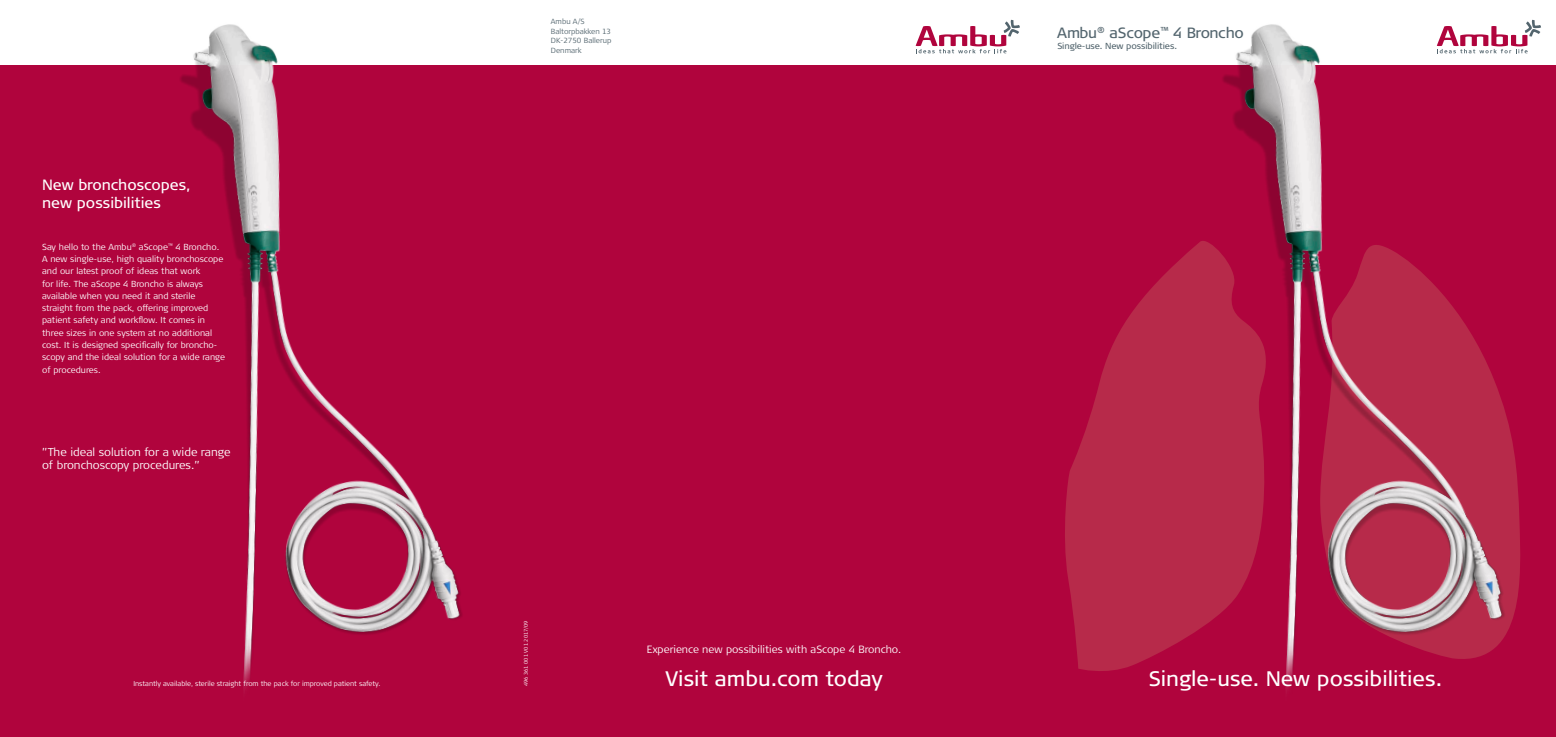
<style>
.page{position:relative;width:1556px;height:737px;background:#fff}
.page>*{position:absolute;margin:0;border:0;box-sizing:border-box;transform-origin:0 0}
.t1{font:21px "Signa Column";color:#fff}
.t2{font:14.88px/17.5px "Signa Column";color:#fff}
.t3{font:14.88px "Signa Column";letter-spacing:-.035em;color:#53656e}
.t4{font:300 11.38px/13.1px "Signa Column";color:#fff}
.t5{font:300 10.5px "Signa Column";color:#fff}
.t6{font:300 8.75px/12.2px "Signa Column";color:#fff}
.t7{font:8.75px "Signa Column";letter-spacing:-.01em;color:#53656e}
.t8{font:300 7.44px/9.6px "Signa Column";color:#53656e}
.t9{font:300 7px "Signa Column";color:#fff}
.t10{font:300 5.25px "Signa Column";color:#fff}
</style>
<div class="page">
<div style="left:1034px;top:66px;width:521px;height:671px;background:#b0043d"></div>
<div style="left:513px;top:66px;width:521px;height:671px;background:#b0043d"></div>
<div style="left:0;top:66px;width:513px;height:671px;background:#b0043d"></div>
<svg style="left:1065px;top:241px;width:145px;height:430px;fill:#b72a4a"></svg>
<img style="left:1210px;top:24px;width:313px;height:667px">
<img style="left:168px;top:24px;width:313px;height:667px">
<svg style="left:1436px;top:20px;width:104px;height:33px"></svg>
<svg style="left:915px;top:20px;width:104px;height:33px"></svg>
<h2 class="t2" style="left:42px;top:176px;width:150px">New bronchoscopes, new possibilities</h2>
<p class="t6" style="left:42px;top:241px;width:184px">Say hello to the Ambu<sup>®</sup> aScope<sup>™</sup> 4 Broncho.<br>A new single-use, high quality bronchoscope and our latest proof of ideas that work<br>for life. The aScope 4 Broncho is always available when you need it and sterile straight from the pack, offering improved patient safety and workflow. It comes in three sizes in one system at no additional cost. It is designed specifically for broncho&shy;scopy and the ideal solution for a wide range of procedures.</p>
<h3 class="t4" style="left:42px;top:445px;width:190px">”The ideal solution for a wide range of bronchoscopy procedures.”</h3>
<p class="t8" style="left:551px;top:17px;width:62px">Ambu A/S<br>Baltorpbakken 13<br>DK-2750 Ballerup<br>Denmark</p>
<p class="t10" style="left:523px;top:686px;width:67px;rotate:-90deg">496 361 001 V01 2017/09</p>
<p class="t5" style="left:647px;top:643px;width:256px">Experience new possibilities with aScope 4 Broncho.</p>
<p class="t9" style="left:133px;top:679px;width:248px">Instantly available, sterile straight from the pack for improved patient safety.</p>
<h1 class="t1" style="left:665px;top:667px;width:219px">Visit ambu.com today</h1>
<h2 class="t3" style="left:1057px;top:24px;width:188px">Ambu<sup>®</sup> aScope<sup>™</sup> 4 Broncho</h2>
<p class="t7" style="left:1057px;top:41px;width:121px">Single-use. New possibilities.</p>
<h1 class="t1" style="left:1148px;top:667px;width:295px">Single-use. New possibilities.</h1>
</div>
